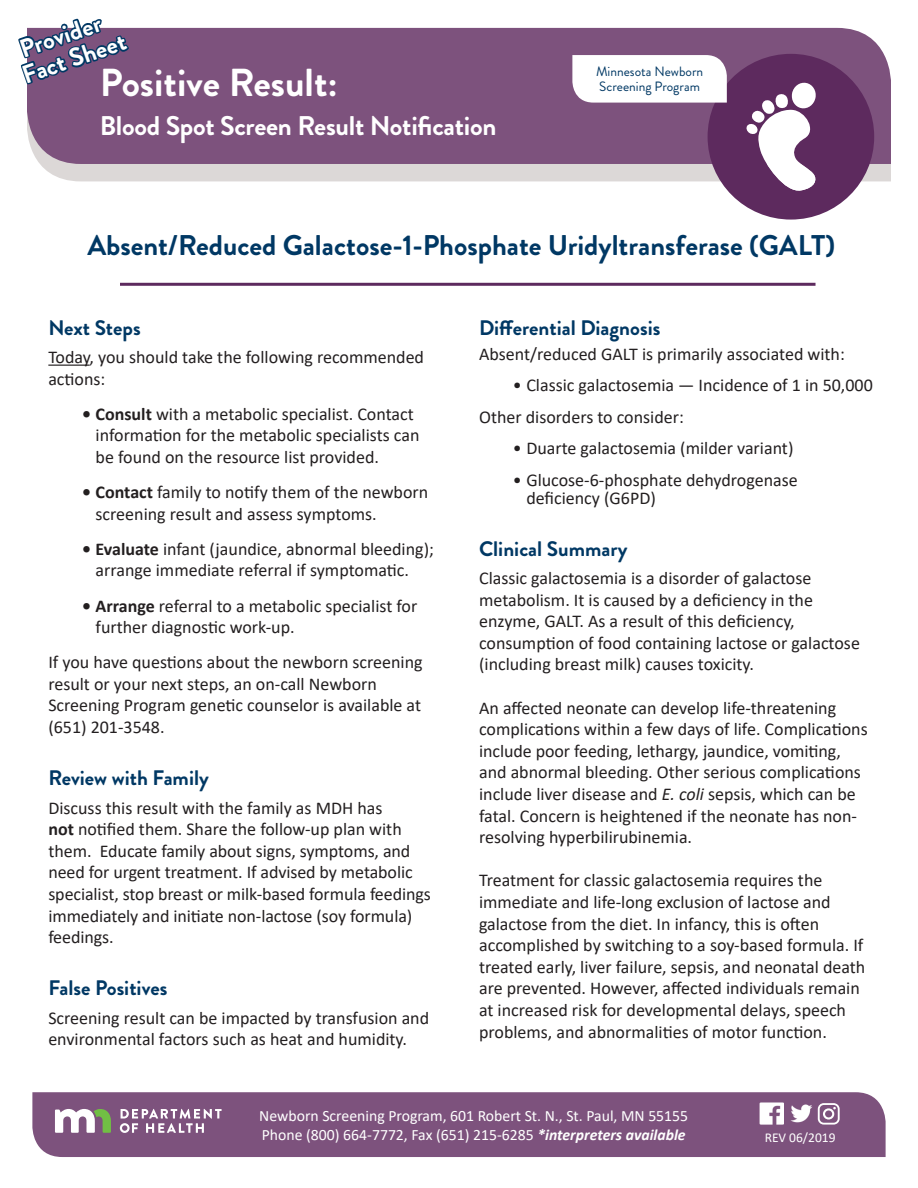
<style>
.page{position:relative;width:918px;height:1188px;background:#fff}
.page>*{position:absolute;margin:0;border:0;box-sizing:border-box;transform-origin:0 0}
.H1_disorder{font:700 39px "Brandon Grotesque";color:#fff}
.H2_type{font:700 28.5px "Brandon Grotesque";color:#003864}
.H1_disorder-2{font:700 27px "Brandon Grotesque";letter-spacing:-.01em;color:#fff}
.H1_disorder-3{font:700 25.5px/25.5px "Brandon Grotesque";color:#fff}
.H3_title{font:700 21px "Brandon Grotesque";color:#003864}
.t1{font:18px/21.6px "Calibri";color:#231f20}
.t2{font:15.75px "Calibri";color:#fff}
.t3{font:13.5px/15px "Brandon Grotesque";color:#003864}
.Paragraph_rev{font:13.5px "Calibri";color:#fff}
.s1{font-weight:700}
.s2{font-style:italic}
.s3{font-weight:700;font-style:italic}
</style>
<div class="page">
<div style="left:32px;top:1092px;width:854px;height:65px;background:#7d527d"></div>
<div style="left:40px;top:164px;width:851px;height:17px;background:#dcd8d7"></div>
<div style="left:27px;top:28px;width:864px;height:136px;background:#7d527d"></div>
<hr style="left:120px;top:283px;width:696px;height:3px;background:#5d2a5e">
<svg style="left:55px;top:1109px;width:56px;height:24px"></svg>
<svg style="left:120px;top:1109px;width:102px;height:24px"></svg>
<img style="left:760px;top:1103px;width:24px;height:22px">
<img style="left:790px;top:1103px;width:22px;height:22px">
<div style="left:818px;top:1103px;width:22px;height:22px;border:2px solid #fff;border-radius:5px"></div>
<div style="left:823px;top:1108px;width:11px;height:12px;border:2px solid #fff;border-radius:50%"></div>
<svg style="left:18px;top:18px;width:111px;height:81px"></svg>
<hr style="left:48px;top:365px;width:42px;height:1px;background:#231f20">
<svg style="left:572px;top:54px;width:302px;height:166px"></svg>
<h1 class="H1_disorder-3" style="left:11px;top:40px;width:109px;rotate:-19deg">Provider<br>Fact Sheet</h1>
<h1 class="H1_disorder" style="left:100px;top:55px;width:240px">Positive Result:</h1>
<h1 class="H1_disorder-2" style="left:100px;top:107px;width:398px">Blood Spot Screen Result Notification</h1>
<p class="t3" style="left:596px;top:64px;width:109px">Minnesota Newborn<br>Screening Program</p>
<h2 class="H2_type" style="left:87px;top:225px;width:749px">Absent/Reduced Galactose-1-Phosphate Uridyltransferase (GALT)</h2>
<h3 class="H3_title" style="left:48px;top:313px;width:94px">Next Steps</h3>
<p class="t1" style="left:48px;top:346px;width:377px">Today, you should take the following recommended actions:</p>
<p class="t1" style="left:96px;top:403px;width:325px;text-indent:-14px"><span class="s1">• Consult</span> with a metabolic specialist. Contact information for the metabolic specialists can be found on the resource list provided.</p>
<p class="t1" style="left:96px;top:481px;width:334px;text-indent:-14px"><span class="s1">• Contact</span> family to notify them of the newborn screening result and assess symptoms.</p>
<p class="t1" style="left:96px;top:538px;width:340px;text-indent:-14px"><span class="s1">• Evaluate</span> infant (jaundice, abnormal bleeding); arrange immediate referral if symptomatic.</p>
<p class="t1" style="left:96px;top:594px;width:323px;text-indent:-14px"><span class="s1">• Arrange</span> referral to a metabolic specialist for further diagnostic work-up.</p>
<p class="t1" style="left:48px;top:651px;width:376px">If you have questions about the newborn screening result or your next steps, an on-call Newborn Screening Program genetic counselor is available at (651) 201-3548.</p>
<h3 class="H3_title" style="left:48px;top:763px;width:162px">Review with Family</h3>
<p class="t1" style="left:48px;top:796px;width:384px">Discuss this result with the family as MDH has<br><span class="s1">not</span> notified them. Share the follow-up plan with them. Educate family about signs, symptoms, and need for urgent treatment. If advised by metabolic specialist, stop breast or milk-based formula feedings immediately and initiate non-lactose (soy formula) feedings.</p>
<h3 class="H3_title" style="left:48px;top:973px;width:121px">False Positives</h3>
<p class="t1" style="left:48px;top:1006px;width:382px">Screening result can be impacted by transfusion and environmental factors such as heat and humidity.</p>
<h3 class="H3_title" style="left:479px;top:313px;width:183px">Differential Diagnosis</h3>
<p class="t1" style="left:479px;top:342px;width:367px">Absent/reduced GALT is primarily associated with:</p>
<p class="t1" style="left:513px;top:374px;width:361px">• Classic galactosemia — Incidence of 1 in 50,000</p>
<p class="t1" style="left:479px;top:405px;width:206px">Other disorders to consider:</p>
<p class="t1" style="left:513px;top:437px;width:282px">• Duarte galactosemia (milder variant)</p>
<p class="t1" style="left:526px;top:470px;width:273px;line-height:18px;text-indent:-14px">• Glucose-6-phosphate dehydrogenase deficiency (G6PD)</p>
<h3 class="H3_title" style="left:479px;top:534px;width:150px">Clinical Summary</h3>
<p class="t1" style="left:479px;top:567px;width:382px">Classic galactosemia is a disorder of galactose metabolism. It is caused by a deficiency in the enzyme, GALT. As a result of this deficiency, consumption of food containing lactose or galactose (including breast milk) causes toxicity.</p>
<p class="t1" style="left:479px;top:696px;width:390px">An affected neonate can develop life-threatening complications within a few days of life. Complications include poor feeding, lethargy, jaundice, vomiting, and abnormal bleeding. Other serious complications include liver disease and <span class="s2">E. coli</span> sepsis, which can be fatal. Concern is heightened if the neonate has non&shy;resolving hyperbilirubinemia.</p>
<p class="t1" style="left:479px;top:869px;width:388px">Treatment for classic galactosemia requires the immediate and life-long exclusion of lactose and galactose from the diet. In infancy, this is often accomplished by switching to a soy-based formula. If treated early, liver failure, sepsis, and neonatal death are prevented. However, affected individuals remain at increased risk for developmental delays, speech problems, and abnormalities of motor function.</p>
<p class="t2" style="left:259px;top:1105px;width:431px">Newborn Screening Program, 601 Robert St. N., St. Paul, MN 55155</p>
<p class="t2" style="left:262px;top:1123px;width:425px">Phone (800) 664-7772, Fax (651) 215-6285 <span class="s3">*interpreters available</span></p>
<p class="Paragraph_rev" style="left:765px;top:1128px;width:72px">REV 06/2019</p>
</div>
